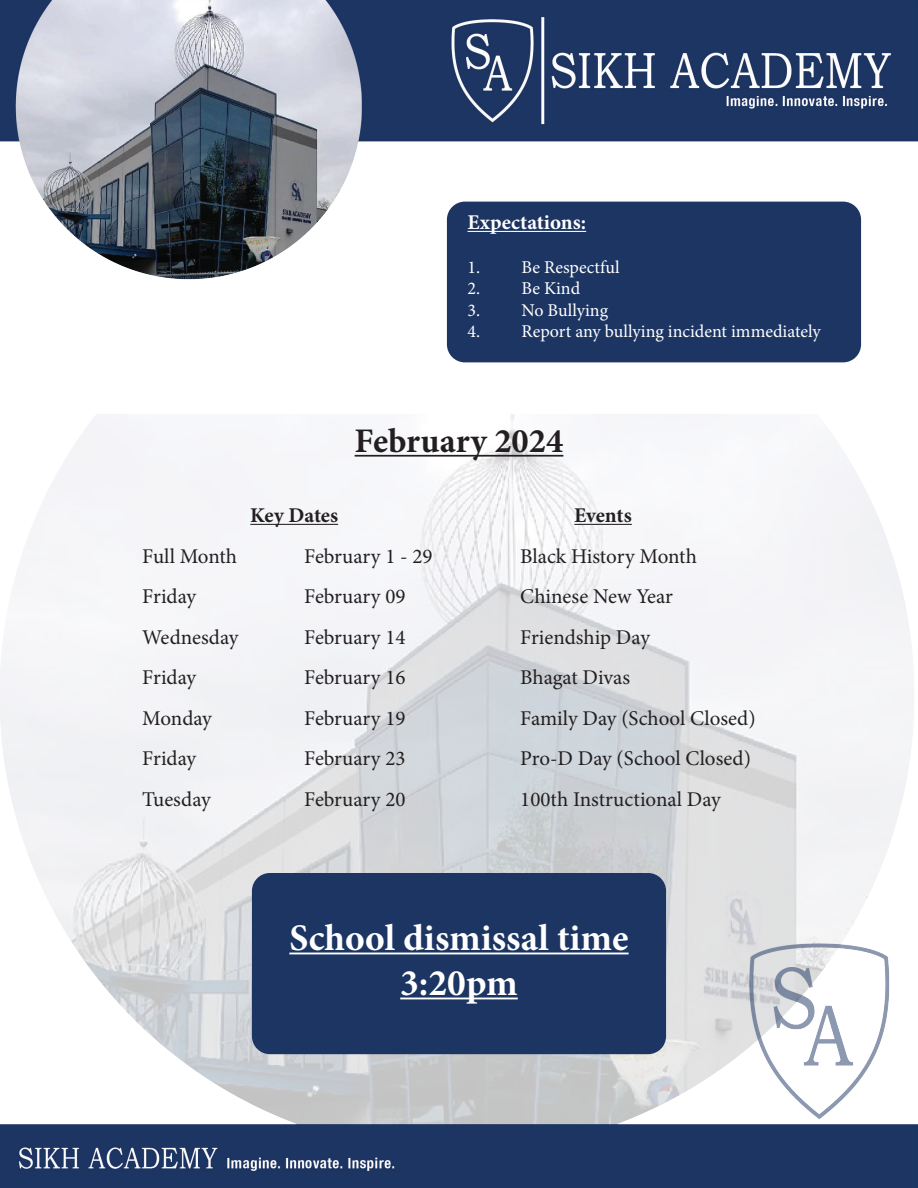
<style>
.page{position:relative;width:918px;height:1188px;background:#fff}
.page>*{position:absolute;margin:0;border:0;box-sizing:border-box;transform-origin:0 0}
.t1{font:700 37.5px/45px "Minion Pro";color:#fff;text-align:center}
.t2{font:700 34.5px "Minion Pro";color:#231f20}
.t3{font:21px "Minion Pro";color:#231f20}
.t4{font:700 21px "Minion Pro";letter-spacing:-.005em;color:#231f20}
.t5{font:700 21px "Minion Pro";color:#fff}
.t6{font:18px "Minion Pro";color:#fff}
</style>
<div class="page">
<img style="left:0;top:0;width:918px;height:1188px">
<hr style="left:250px;top:524px;width:88px;height:1px;background:#231f20">
<hr style="left:574px;top:524px;width:58px;height:1px;background:#231f20">
<hr style="left:355px;top:455px;width:208px;height:2px;background:#231f20">
<div style="left:447px;top:202px;width:414px;height:160px;background:#1c3562;border-radius:18px"></div>
<div style="left:252px;top:873px;width:414px;height:181px;background:#1c3562;border-radius:18px"></div>
<hr style="left:467px;top:231px;width:119px;height:1px;background:#fff">
<hr style="left:289px;top:953px;width:340px;height:1px;background:#fff">
<hr style="left:400px;top:998px;width:118px;height:1px;background:#fff">
<p class="t5" style="left:467px;top:208px;width:120px">Expectations:</p>
<p class="t6" style="left:467px;top:255px;width:154px">1. Be Respectful</p>
<p class="t6" style="left:467px;top:276px;width:114px">2. Be Kind</p>
<p class="t6" style="left:467px;top:298px;width:142px">3. No Bullying</p>
<p class="t6" style="left:467px;top:320px;width:355px">4. Report any bullying incident immediately</p>
<h2 class="t2" style="left:355px;top:417px;width:210px">February 2024</h2>
<p class="t4" style="left:250px;top:501px;width:89px">Key Dates</p>
<p class="t4" style="left:574px;top:501px;width:59px">Events</p>
<p class="t3" style="left:142px;top:542px;width:96px">Full Month</p>
<p class="t3" style="left:304px;top:542px;width:130px">February 1 - 29</p>
<p class="t3" style="left:520px;top:542px;width:178px">Black History Month</p>
<p class="t3" style="left:142px;top:583px;width:55px">Friday</p>
<p class="t3" style="left:304px;top:583px;width:103px">February 09</p>
<p class="t3" style="left:520px;top:583px;width:154px">Chinese New Year</p>
<p class="t3" style="left:142px;top:623px;width:98px">Wednesday</p>
<p class="t3" style="left:304px;top:623px;width:103px">February 14</p>
<p class="t3" style="left:520px;top:623px;width:131px">Friendship Day</p>
<p class="t3" style="left:142px;top:664px;width:55px">Friday</p>
<p class="t3" style="left:304px;top:664px;width:103px">February 16</p>
<p class="t3" style="left:520px;top:664px;width:111px">Bhagat Divas</p>
<p class="t3" style="left:142px;top:704px;width:71px">Monday</p>
<p class="t3" style="left:304px;top:704px;width:103px">February 19</p>
<p class="t3" style="left:520px;top:704px;width:237px">Family Day (School Closed)</p>
<p class="t3" style="left:142px;top:745px;width:55px">Friday</p>
<p class="t3" style="left:304px;top:745px;width:103px">February 23</p>
<p class="t3" style="left:520px;top:745px;width:232px">Pro-D Day (School Closed)</p>
<p class="t3" style="left:142px;top:785px;width:70px">Tuesday</p>
<p class="t3" style="left:304px;top:785px;width:103px">February 20</p>
<p class="t3" style="left:520px;top:785px;width:202px">100th Instructional Day</p>
<h1 class="t1" style="left:289px;top:915px;width:341px">School dismissal time<br>3:20pm</h1>
</div>
